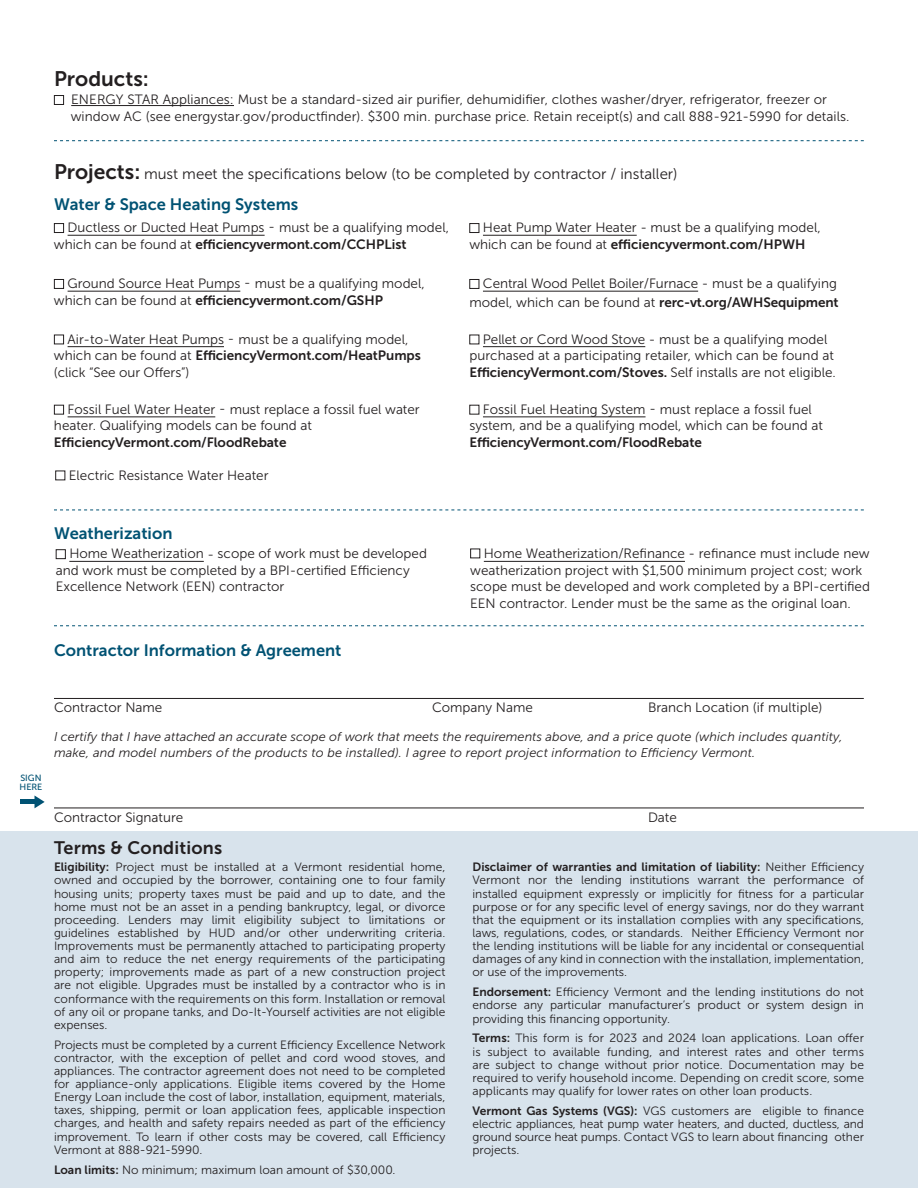
<style>
.page{position:relative;width:918px;height:1188px;background:#fff}
.page>*{position:absolute;margin:0;border:0;box-sizing:border-box;transform-origin:0 0}
.t1{font:21px "Museo Sans 700";color:#231f20}
.t2{font:18px "Museo Sans 700";letter-spacing:.01em;color:#231f20}
.t3{font:16.5px "Museo Sans 700";color:#005273}
.t4{font:15px "Museo Sans 300";color:#231f20}
.t5{font:13.5px/16.5px "Museo Sans 300";color:#231f20}
.t6{font:13.5px "Museo Sans 700";letter-spacing:-.01em;color:#231f20}
.t7{font:italic 12.75px/16.5px "Museo Sans 300";letter-spacing:.005em;color:#231f20}
.t8{font:12px/13.2px "Museo Sans 300";color:#231f20;text-align:justify}
.t9{font:9px/9px "Museo Sans 500";color:#005273}
.s1{font-family:"Museo Sans 700"}
.s2{font-family:"Museo Sans 300"}
</style>
<div class="page">
<div style="left:0;top:831px;width:918px;height:357px;background:#d8e3ec"></div>
<hr style="left:69px;top:561px;width:135px;height:1px;background:#231f20">
<div style="left:56px;top:549px;width:10px;height:10px;border:1px solid #231f20"></div>
<hr style="left:483px;top:235px;width:154px;height:1px;background:#231f20">
<div style="left:469px;top:223px;width:10px;height:10px;border:1px solid #231f20"></div>
<hr style="left:483px;top:291px;width:215px;height:1px;background:#231f20">
<div style="left:469px;top:279px;width:10px;height:10px;border:1px solid #231f20"></div>
<hr style="left:68px;top:235px;width:197px;height:1px;background:#231f20">
<div style="left:54px;top:223px;width:10px;height:10px;border:1px solid #231f20"></div>
<hr style="left:54px;top:698px;width:810px;height:1px;background:#231f20">
<svg style="left:54px;top:510px;width:810px;height:1px"></svg>
<hr style="left:54px;top:808px;width:810px;height:1px;background:#231f20">
<div style="left:20px;top:799px;width:15px;height:5px;background:#005273"></div>
<svg style="left:35px;top:796px;width:10px;height:12px"></svg>
<hr style="left:483px;top:346px;width:162px;height:1px;background:#231f20">
<div style="left:469px;top:335px;width:10px;height:9px;border:1px solid #231f20"></div>
<hr style="left:483px;top:417px;width:163px;height:1px;background:#231f20">
<div style="left:469px;top:405px;width:10px;height:10px;border:1px solid #231f20"></div>
<hr style="left:484px;top:561px;width:201px;height:1px;background:#231f20">
<div style="left:470px;top:549px;width:10px;height:9px;border:1px solid #231f20"></div>
<hr style="left:71px;top:105px;width:163px;height:1px;background:#231f20">
<div style="left:54px;top:95px;width:10px;height:10px;border:1px solid #231f20"></div>
<svg style="left:54px;top:625px;width:810px;height:1px"></svg>
<hr style="left:68px;top:346px;width:156px;height:1px;background:#231f20">
<div style="left:54px;top:335px;width:10px;height:9px;border:1px solid #231f20"></div>
<hr style="left:68px;top:291px;width:172px;height:1px;background:#231f20">
<div style="left:54px;top:279px;width:10px;height:10px;border:1px solid #231f20"></div>
<svg style="left:54px;top:140px;width:810px;height:1px"></svg>
<hr style="left:68px;top:417px;width:147px;height:1px;background:#231f20">
<div style="left:54px;top:405px;width:10px;height:10px;border:1px solid #231f20"></div>
<div style="left:55px;top:471px;width:10px;height:9px;border:1px solid #231f20"></div>
<p class="t1" style="left:54px;top:67px;width:96px">Products:</p>
<p class="t5" style="left:71px;top:91px;width:780px">ENERGY STAR Appliances: Must be a standard-sized air purifier, dehumidifier, clothes washer/dryer, refrigerator, freezer or window AC (see energystar.gov/productfinder). $300 min. purchase price. Retain receipt(s) and call 888-921-5990 for details.</p>
<p class="t1" style="left:54px;top:160px;width:88px">Projects:</p>
<p class="t4" style="left:144px;top:166px;width:535px">must meet the specifications below (to be completed by contractor / installer)</p>
<p class="t3" style="left:54px;top:195px;width:246px">Water &amp; Space Heating Systems</p>
<p class="t5" style="left:469px;top:219px;width:353px;text-indent:14px">Heat Pump Water Heater - must be a qualifying model, which can be found at <span class="s1">efficiencyvermont.com/HPWH</span></p>
<p class="t5" style="left:483px;top:275px;width:356px">Central Wood Pellet Boiler/Furnace - must be a qualifying</p>
<p class="t6" style="left:469px;top:295px;width:371px"><span class="s2">model, which can be found at</span> rerc-vt.org/AWHSequipment</p>
<p class="t5" style="left:54px;top:219px;width:397px;text-indent:14px">Ductless or Ducted Heat Pumps - must be a qualifying model, which can be found at <span class="s1">efficiencyvermont.com/CCHPList</span></p>
<p class="t5" style="left:54px;top:275px;width:372px;text-indent:14px">Ground Source Heat Pumps - must be a qualifying model, which can be found at <span class="s1">efficiencyvermont.com/GSHP</span></p>
<p class="t5" style="left:54px;top:331px;width:368px;text-indent:14px">Air-to-Water Heat Pumps - must be a qualifying model, which can be found at <span class="s1">EfficiencyVermont.com/HeatPumps </span>(click “See our Offers”)</p>
<p class="t5" style="left:54px;top:401px;width:367px;text-indent:14px">Fossil Fuel Water Heater - must replace a fossil fuel water heater. Qualifying models can be found at<br><span class="s1">EfficiencyVermont.com/FloodRebate</span></p>
<p class="t5" style="left:69px;top:467px;width:201px">Electric Resistance Water Heater</p>
<p class="t5" style="left:469px;top:331px;width:368px;text-align:center">Pellet or Cord Wood Stove - must be a qualifying model purchased at a participating retailer, which can be found at<br><span class="s1">EfficiencyVermont.com/Stoves.</span> Self installs are not eligible.</p>
<p class="t5" style="left:469px;top:401px;width:355px;text-indent:14px">Fossil Fuel Heating System - must replace a fossil fuel system, and be a qualifying model, which can be found at<br><span class="s1">EfficiencyVermont.com/FloodRebate</span></p>
<p class="t3" style="left:54px;top:524px;width:120px">Weatherization</p>
<p class="t5" style="left:69px;top:546px;width:359px">Home Weatherization - scope of work must be developed</p>
<p class="t5" style="left:56px;top:562px;width:355px">and work must be completed by a BPI-certified Efficiency</p>
<p class="t5" style="left:56px;top:579px;width:230px">Excellence Network (EEN) contractor</p>
<p class="t3" style="left:54px;top:641px;width:289px">Contractor Information &amp; Agreement</p>
<p class="t5" style="left:484px;top:546px;width:387px">Home Weatherization/Refinance - refinance must include new</p>
<p class="t5" style="left:470px;top:562px;width:394px">weatherization project with $1,500 minimum project cost; work</p>
<p class="t5" style="left:470px;top:579px;width:401px">scope must be developed and work completed by a BPI-certified</p>
<p class="t5" style="left:470px;top:595px;width:382px">EEN contractor. Lender must be the same as the original loan.</p>
<p class="t9" style="left:20px;top:773px;width:24px">SIGN<br>HERE</p>
<p class="t5" style="left:54px;top:700px;width:110px">Contractor Name</p>
<p class="t5" style="left:432px;top:700px;width:102px">Company Name</p>
<p class="t5" style="left:648px;top:700px;width:176px">Branch Location (if multiple)</p>
<p class="t7" style="left:54px;top:728px;width:790px">I certify that I have attached an accurate scope of work that meets the requirements above, and a price quote (which includes quantity, make, and model numbers of the products to be installed). I agree to report project information to Efficiency Vermont.</p>
<p class="t5" style="left:54px;top:809px;width:131px">Contractor Signature</p>
<p class="t5" style="left:648px;top:809px;width:30px">Date</p>
<p class="t2" style="left:54px;top:838px;width:170px">Terms &amp; Conditions</p>
<p class="t8" style="left:54px;top:861px;width:393px"><span class="s1">Eligibility:</span> Project must be installed at a Vermont residential home, owned and occupied by the borrower, containing one to four family housing units; property taxes must be paid and up to date, and the home must not be an asset in a pending bankruptcy, legal, or divorce proceeding. Lenders may limit eligibility subject to limitations or guidelines established by HUD and/or other underwriting criteria.<br>Improvements must be permanently attached to participating property and aim to reduce the net energy requirements of the participating property; improvements made as part of a new construction project are not eligible. Upgrades must be installed by a contractor who is in conformance with the requirements on this form. Installation or removal of any oil or propane tanks, and Do-It-Yourself activities are not eligible expenses.</p>
<p class="t8" style="left:54px;top:1038px;width:393px">Projects must be completed by a current Efficiency Excellence Network contractor, with the exception of pellet and cord wood stoves, and appliances. The contractor agreement does not need to be completed for appliance-only applications. Eligible items covered by the Home Energy Loan include the cost of labor, installation, equipment, materials, taxes, shipping, permit or loan application fees, applicable inspection charges, and health and safety repairs needed as part of the efficiency improvement. To learn if other costs may be covered, call Efficiency Vermont at 888-921-5990.</p>
<p class="t8" style="left:54px;top:1163px;width:343px"><span class="s1">Loan limits:</span> No minimum; maximum loan amount of $30,000.</p>
<p class="t8" style="left:472px;top:861px;width:393px"><span class="s1">Disclaimer of warranties and limitation of liability:</span> Neither Efficiency Vermont nor the lending institutions warrant the performance of installed equipment expressly or implicitly for fitness for a particular purpose or for any specific level of energy savings, nor do they warrant that the equipment or its installation complies with any specifications, laws, regulations, codes, or standards. Neither Efficiency Vermont nor the lending institutions will be liable for any incidental or consequential damages of any kind in connection with the installation, implementation, or use of the improvements.</p>
<p class="t8" style="left:472px;top:986px;width:393px"><span class="s1">Endorsement:</span> Efficiency Vermont and the lending institutions do not endorse any particular manufacturer’s product or system design in providing this financing opportunity.</p>
<p class="t8" style="left:472px;top:1032px;width:393px"><span class="s1">Terms:</span> This form is for 2023 and 2024 loan applications. Loan offer is subject to available funding, and interest rates and other terms are subject to change without prior notice. Documentation may be required to verify household income. Depending on credit score, some applicants may qualify for lower rates on other loan products.</p>
<p class="t8" style="left:472px;top:1104px;width:393px"><span class="s1">Vermont Gas Systems (VGS):</span> VGS customers are eligible to finance electric appliances, heat pump water heaters, and ducted, ductless, and ground source heat pumps. Contact VGS to learn about financing other projects.</p>
</div>
